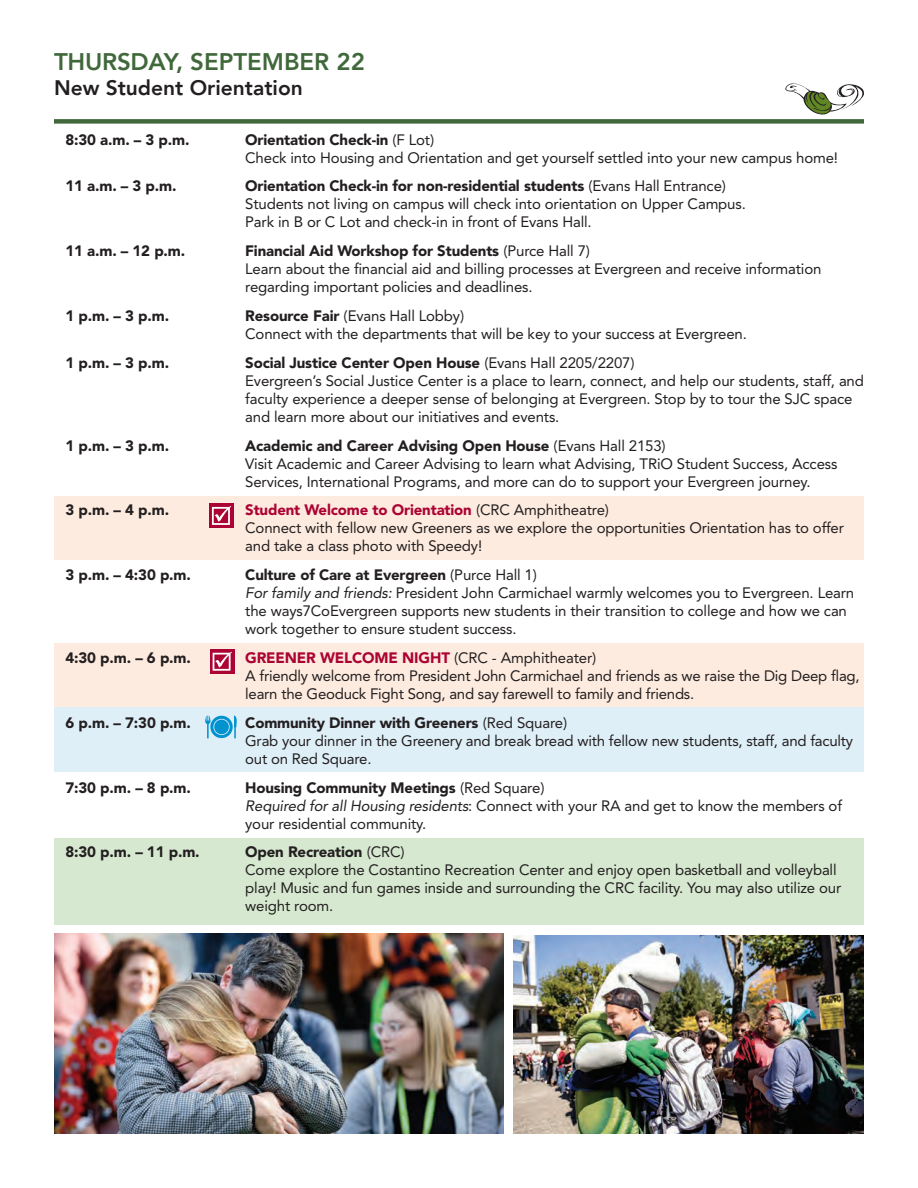
<style>
.page{position:relative;width:918px;height:1188px;background:#fff}
.page>*{position:absolute;margin:0;border:0;box-sizing:border-box;transform-origin:0 0}
.t1{font:800 24px "Avenir";color:#40683b}
.t2{font:800 21px "Avenir";color:#231f20}
.t3{font:15px/18px "Avenir LT Std";letter-spacing:-.01em;color:#231f20}
.t4{font:900 15px "Avenir LT Std";letter-spacing:-.01em;color:#231f20}
.s1{font-weight:900}
.s2{font-weight:900;color:#ab0333}
.s3{font-style:italic}
</style>
<div class="page">
<div style="left:54px;top:838px;width:810px;height:87px;background:#d6e8d0"></div>
<div style="left:54px;top:643px;width:810px;height:65px;background:#fdebdf"></div>
<div style="left:54px;top:707px;width:810px;height:65px;background:#dfeff8"></div>
<div style="left:54px;top:496px;width:810px;height:64px;background:#fdebdf"></div>
<svg style="left:785px;top:83px;width:79px;height:32px"></svg>
<div style="left:54px;top:119px;width:810px;height:5px;background:#40683b"></div>
<div style="left:210px;top:503px;width:24px;height:24px;background:#ab0333"></div>
<svg style="left:212px;top:506px;width:19px;height:19px"></svg>
<svg style="left:205px;top:715px;width:32px;height:23px"></svg>
<svg style="left:210px;top:649px;width:24px;height:24px"></svg>
<svg style="left:213px;top:652px;width:19px;height:19px"></svg>
<img style="left:54px;top:933px;width:449px;height:201px">
<img style="left:513px;top:935px;width:351px;height:199px">
<h1 class="t1" style="left:54px;top:43px;width:312px">THURSDAY, SEPTEMBER 22</h1>
<h2 class="t2" style="left:54px;top:72px;width:250px">New Student Orientation</h2>
<p class="t4" style="left:66px;top:130px;width:126px">8:30 a.m. – 3 p.m.</p>
<p class="t3" style="left:245px;top:131px;width:594px"><span class="s1">Orientation Check-in</span> (F Lot)<br>Check into Housing and Orientation and get yourself settled into your new campus home!</p>
<p class="t4" style="left:66px;top:177px;width:113px">11 a.m. – 3 p.m.</p>
<p class="t3" style="left:245px;top:177px;width:502px"><span class="s1">Orientation Check-in for non-residential students</span> (Evans Hall Entrance)<br>Students not living on campus will check into orientation on Upper Campus.<br>Park in B or C Lot and check-in in front of Evans Hall.</p>
<p class="t4" style="left:66px;top:242px;width:121px">11 a.m. – 12 p.m.</p>
<p class="t3" style="left:245px;top:242px;width:578px"><span class="s1">Financial Aid Workshop for Students</span> (Purce Hall 7)<br>Learn about the financial aid and billing processes at Evergreen and receive information regarding important policies and deadlines.</p>
<p class="t4" style="left:66px;top:307px;width:105px">1 p.m. – 3 p.m.</p>
<p class="t3" style="left:245px;top:307px;width:503px"><span class="s1">Resource Fair</span> (Evans Hall Lobby)<br>Connect with the departments that will be key to your success at Evergreen.</p>
<p class="t4" style="left:66px;top:354px;width:105px">1 p.m. – 3 p.m.</p>
<p class="t3" style="left:245px;top:354px;width:620px"><span class="s1">Social Justice Center Open House</span> (Evans Hall 2205/2207)<br>Evergreen’s Social Justice Center is a place to learn, connect, and help our students, staff, and faculty experience a deeper sense of belonging at Evergreen. Stop by to tour the SJC space and learn more about our initiatives and events.</p>
<p class="t4" style="left:66px;top:436px;width:105px">1 p.m. – 3 p.m.</p>
<p class="t3" style="left:245px;top:437px;width:594px"><span class="s1">Academic and Career Advising Open House</span> (Evans Hall 2153)<br>Visit Academic and Career Advising to learn what Advising, TRiO Student Success, Access<br>Services, International Programs, and more can do to support your Evergreen journey.</p>
<p class="t4" style="left:66px;top:501px;width:105px">3 p.m. – 4 p.m.</p>
<p class="t3" style="left:245px;top:501px;width:600px"><span class="s2">Student Welcome to Orientation</span> (CRC Amphitheatre)<br>Connect with fellow new Greeners as we explore the opportunities Orientation has to offer and take a class photo with Speedy!</p>
<p class="t4" style="left:66px;top:566px;width:127px">3 p.m. – 4:30 p.m.</p>
<p class="t3" style="left:245px;top:566px;width:611px"><span class="s1">Culture of Care at Evergreen</span> (Purce Hall 1)<br><span class="s3">For family and friends:</span> President John Carmichael warmly welcomes you to Evergreen. Learn the ways7CoEvergreen supports new students in their transition to college and how we can work together to ensure student success.</p>
<p class="t4" style="left:66px;top:649px;width:127px">4:30 p.m. – 6 p.m.</p>
<p class="t3" style="left:245px;top:649px;width:616px"><span class="s2">GREENER WELCOME NIGHT</span> (CRC - Amphitheater)<br>A friendly welcome from President John Carmichael and friends as we raise the Dig Deep flag, learn the Geoduck Fight Song, and say farewell to family and friends.</p>
<p class="t4" style="left:66px;top:714px;width:127px">6 p.m. – 7:30 p.m.</p>
<p class="t3" style="left:245px;top:714px;width:609px"><span class="s1">Community Dinner with Greeners</span> (Red Square)<br>Grab your dinner in the Greenery and break bread with fellow new students, staff, and faculty out on Red Square.</p>
<p class="t4" style="left:66px;top:778px;width:127px">7:30 p.m. – 8 p.m.</p>
<p class="t3" style="left:245px;top:779px;width:598px"><span class="s1">Housing Community Meetings</span> (Red Square)<br><span class="s3">Required for all Housing residents</span>: Connect with your RA and get to know the members of your residential community.</p>
<p class="t4" style="left:66px;top:843px;width:136px">8:30 p.m. – 11 p.m.</p>
<p class="t3" style="left:245px;top:843px;width:598px"><span class="s1">Open Recreation</span> (CRC)<br>Come explore the Costantino Recreation Center and enjoy open basketball and volleyball play! Music and fun games inside and surrounding the CRC facility. You may also utilize our weight room.</p>
</div>
